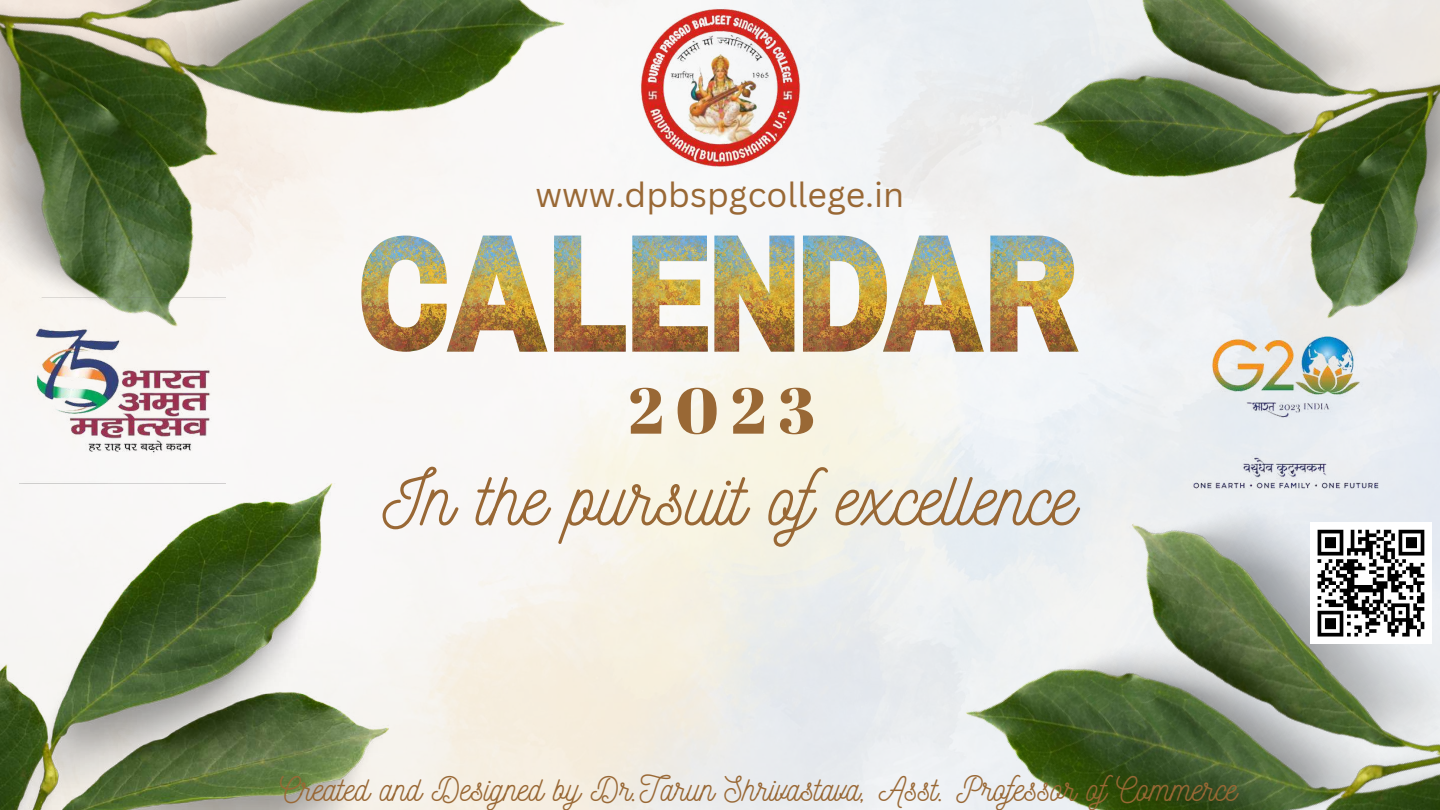
<style>
.page{position:relative;width:1440px;height:810px;background:#fff}
.page>*{position:absolute;margin:0;border:0;box-sizing:border-box;transform-origin:0 0}
.t1{font:75.8px "Nickainley";color:#996835}
.t2{font:64.6px "Abril Fatface";color:#996835}
.t3{font:34px "Nickainley";color:#996835}
.t4{font:34px "Canva Sans";color:#996835}
</style>
<div class="page">
<img style="left:602px;top:236px;width:24px;height:116px">
<img style="left:632px;top:236px;width:76px;height:116px">
<img style="left:714px;top:236px;width:80px;height:116px">
<img style="left:803px;top:236px;width:80px;height:116px">
<img style="left:883px;top:236px;width:101px;height:116px">
<img style="left:990px;top:236px;width:13px;height:116px">
<img style="left:0;top:484px;width:388px;height:326px">
<img style="left:932px;top:370px;width:508px;height:440px">
<img style="left:1003px;top:0;width:437px;height:405px">
<img style="left:0;top:0;width:602px;height:447px">
<img style="left:634px;top:5px;width:172px;height:166px">
<img style="left:20px;top:298px;width:205px;height:186px">
<img style="left:1170px;top:321px;width:235px;height:169px">
<div style="left:1310px;top:522px;width:122px;height:122px;background:#fff"></div>
<svg style="left:1317px;top:529px;width:108px;height:108px"></svg>
<p class="t4" style="left:536px;top:171px;width:370px">www.dpbspgcollege.in</p>
<h2 class="t2" style="left:628px;top:365px;width:188px">2023</h2>
<h1 class="t1" style="left:383px;top:450px;width:695px">In the pursuit ofexcellence</h1>
<p class="t3" style="left:280px;top:767px;width:958px">Created and Designed by Dr.Tarun Shrivastava, Asst. Professor ofCommerce</p>
</div>
